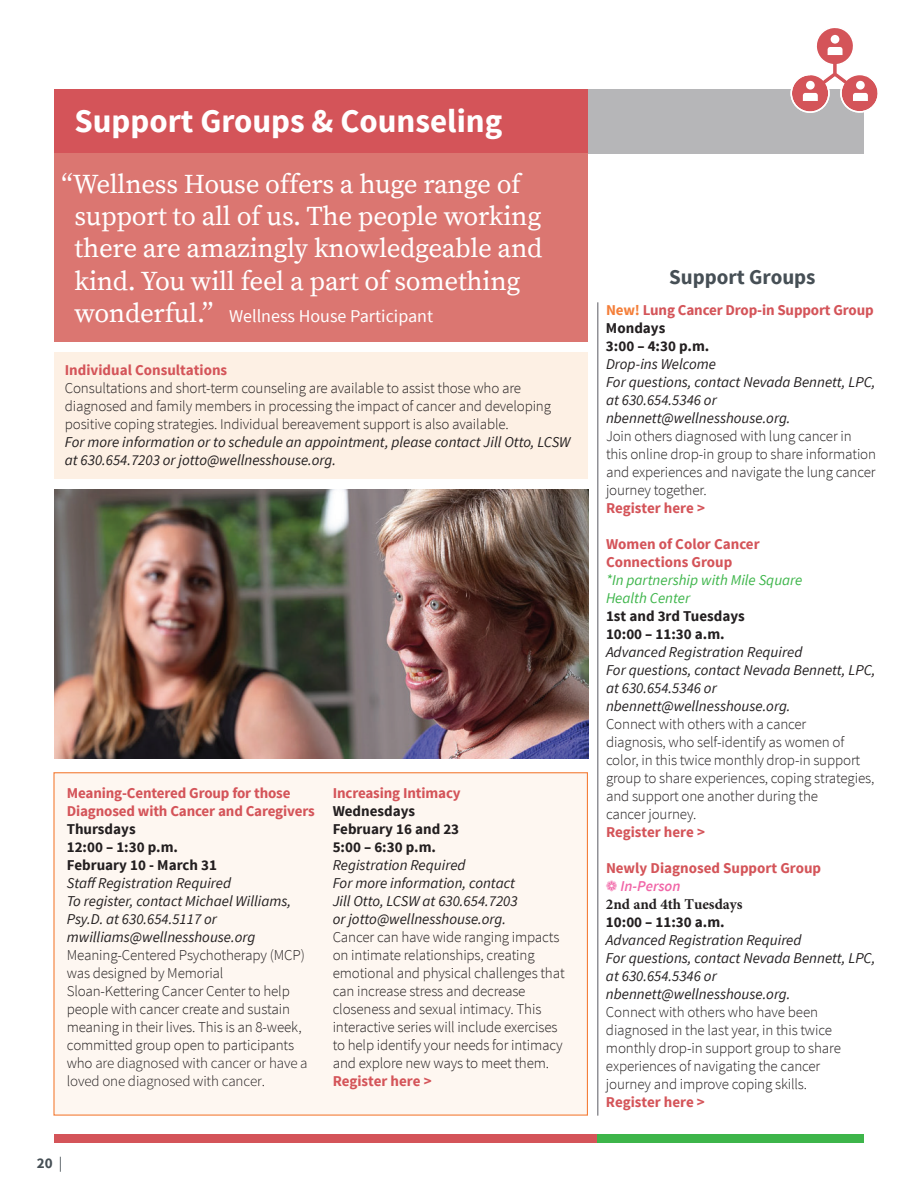
<style>
.page{position:relative;width:918px;height:1188px;background:#fff}
.page>*{position:absolute;margin:0;border:0;box-sizing:border-box;transform-origin:0 0}
.t1{font:700 33px "Source Sans Pro";color:#fff}
.t2{font:27px/32.4px "Source Serif Pro";letter-spacing:-.01em;color:#fff}
.t3{font:700 21px "Source Sans Pro";color:#464f55}
.t4{font:18px "Source Sans Pro";color:#fff}
.t5{font:300 15px/18px "Source Sans Pro";letter-spacing:-.01em;color:#231f20}
.t6{font:italic 15px/18px "Source Sans Pro";color:#231f20}
.t7{font:700 15px/18px "Source Sans Pro";letter-spacing:-.01em;color:#d45459}
.t8{font:700 15px/18px "Source Sans Pro";color:#231f20}
.t9{font:italic 15px/18px "Source Sans Pro";color:#3db54a}
.t10{font:700 15px "Minion Pro";color:#231f20}
.t11{font:italic 600 15px "Source Sans Pro";color:#f166a7}
.t12{font:700 15px "Source Sans Pro";color:#464f55}
.s1{font-family:"Source Serif Pro";font-size:27px}
.s2{font-weight:400}
.s3{color:#f47f3a}
.s4{color:#231f20}
</style>
<div class="page">
<div style="left:525px;top:89px;width:339px;height:64px;background:#b6b6b8"></div>
<div style="left:597px;top:1134px;width:267px;height:9px;background:#3db54a"></div>
<div style="left:54px;top:1134px;width:543px;height:9px;background:#d45459"></div>
<svg style="left:790px;top:28px;width:88px;height:85px"></svg>
<div style="left:54px;top:89px;width:534px;height:64px;background:#d45459"></div>
<hr style="left:597px;top:302px;width:1px;height:814px;background:#919196">
<div style="left:53px;top:772px;width:535px;height:344px;background:#fef7f1;border:1px solid #f47f3a"></div>
<div style="left:54px;top:153px;width:534px;height:189px;background:#db7671"></div>
<div style="left:54px;top:352px;width:534px;height:126px;background:#fdf0e4"></div>
<img style="left:54px;top:489px;width:535px;height:270px">
<h1 class="t1" style="left:75px;top:100px;width:429px">Support Groups &amp; Counseling</h1>
<h2 class="t2" style="left:75px;top:168px;width:469px;text-indent:-13px">“Wellness House offers a huge range of support to all of us. The people working there are amazingly knowledgeable and kind. You will feel a part of something</h2>
<p class="t4" style="left:75px;top:305px;width:360px"><span class="s1">wonderful.”</span> Wellness House Participant</p>
<p class="t7" style="left:65px;top:361px;width:164px">Individual Consultations</p>
<p class="t5" style="left:65px;top:379px;width:488px">Consultations and short-term counseling are available to assist those who are diagnosed and family members in processing the impact of cancer and developing positive coping strategies. Individual bereavement support is also available.</p>
<p class="t6" style="left:65px;top:433px;width:507px">For more information or to schedule an appointment, please contact Jill Otto, LCSW at 630.654.7203 or jotto@wellnesshouse.org.</p>
<p class="t7" style="left:67px;top:784px;width:249px">Meaning-Centered Group for those<br>Diagnosed with Cancer and Caregivers</p>
<p class="t8" style="left:67px;top:820px;width:152px">Thursdays<br>12:00 – 1:30 p.m.<br>February 10 - March 31</p>
<p class="t6" style="left:67px;top:874px;width:226px">Staff Registration Required<br>To register, contact Michael Williams,<br>Psy.D. at 630.654.5117 or mwilliams@wellnesshouse.org</p>
<p class="t5" style="left:67px;top:946px;width:242px">Meaning-Centered Psychotherapy (MCP) was designed by Memorial Sloan-Kettering Cancer Center to help people with cancer create and sustain meaning in their lives. This is an 8-week, committed group open to participants who are diagnosed with cancer or have a loved one diagnosed with cancer.</p>
<p class="t7" style="left:333px;top:784px;width:129px">Increasing Intimacy</p>
<p class="t8" style="left:333px;top:802px;width:128px">Wednesdays<br>February 16 and 23<br>5:00 – 6:30 p.m.</p>
<p class="t6" style="left:333px;top:856px;width:186px">Registration Required<br>For more information, contact<br>Jill Otto, LCSW at 630.654.7203 or jotto@wellnesshouse.org.</p>
<p class="t5" style="left:333px;top:928px;width:234px">Cancer can have wide ranging impacts on intimate relationships, creating emotional and physical challenges that can increase stress and decrease closeness and sexual intimacy. This interactive series will include exercises to help identify your needs for intimacy and explore new ways to meet them.</p>
<p class="t7" style="left:333px;top:1072px;width:100px">Register here &gt;</p>
<p class="t12" style="left:37px;top:1154px;width:27px">20 <span class="s2">|</span></p>
<h3 class="t3" style="left:669px;top:263px;width:148px">Support Groups</h3>
<p class="t7" style="left:606px;top:302px;width:269px"><span class="s3">New!</span> Lung Cancer Drop-in Support Group<br><span class="s4">Mondays<br>3:00 – 4:30 p.m.</span></p>
<p class="t6" style="left:606px;top:355px;width:271px">Drop-ins Welcome<br>For questions, contact Nevada Bennett, LPC, at 630.654.5346 or nbennett@wellnesshouse.org.</p>
<p class="t5" style="left:606px;top:427px;width:272px">Join others diagnosed with lung cancer in this online drop-in group to share information and experiences and navigate the lung cancer journey together.</p>
<p class="t7" style="left:606px;top:500px;width:100px">Register here &gt;</p>
<p class="t7" style="left:606px;top:536px;width:155px">Women of Color Cancer<br>Connections Group</p>
<p class="t9" style="left:606px;top:571px;width:198px">*In partnership with Mile Square<br>Health Center</p>
<p class="t8" style="left:606px;top:608px;width:140px">1st and 3rd Tuesdays<br>10:00 – 11:30 a.m.</p>
<p class="t6" style="left:606px;top:643px;width:271px">Advanced Registration Required<br>For questions, contact Nevada Bennett, LPC, at 630.654.5346 or nbennett@wellnesshouse.org.</p>
<p class="t5" style="left:606px;top:715px;width:270px">Connect with others with a cancer<br>diagnosis, who self-identify as women of color, in this twice monthly drop-in support group to share experiences, coping strategies, and support one another during the<br>cancer journey.</p>
<p class="t7" style="left:606px;top:824px;width:100px">Register here &gt;</p>
<p class="t7" style="left:606px;top:860px;width:217px">Newly Diagnosed Support Group</p>
<p class="t11" style="left:620px;top:877px;width:62px">In-Person</p>
<p class="t10" style="left:606px;top:894px;width:138px">2nd and 4th Tuesdays</p>
<p class="t8" style="left:606px;top:914px;width:120px">10:00 – 11:30 a.m.</p>
<p class="t6" style="left:606px;top:931px;width:271px">Advanced Registration Required<br>For questions, contact Nevada Bennett, LPC, at 630.654.5346 or nbennett@wellnesshouse.org.</p>
<p class="t5" style="left:606px;top:1003px;width:236px">Connect with others who have been diagnosed in the last year, in this twice monthly drop-in support group to share experiences of navigating the cancer journey and improve coping skills.</p>
<p class="t7" style="left:606px;top:1094px;width:100px">Register here &gt;</p>
</div>
